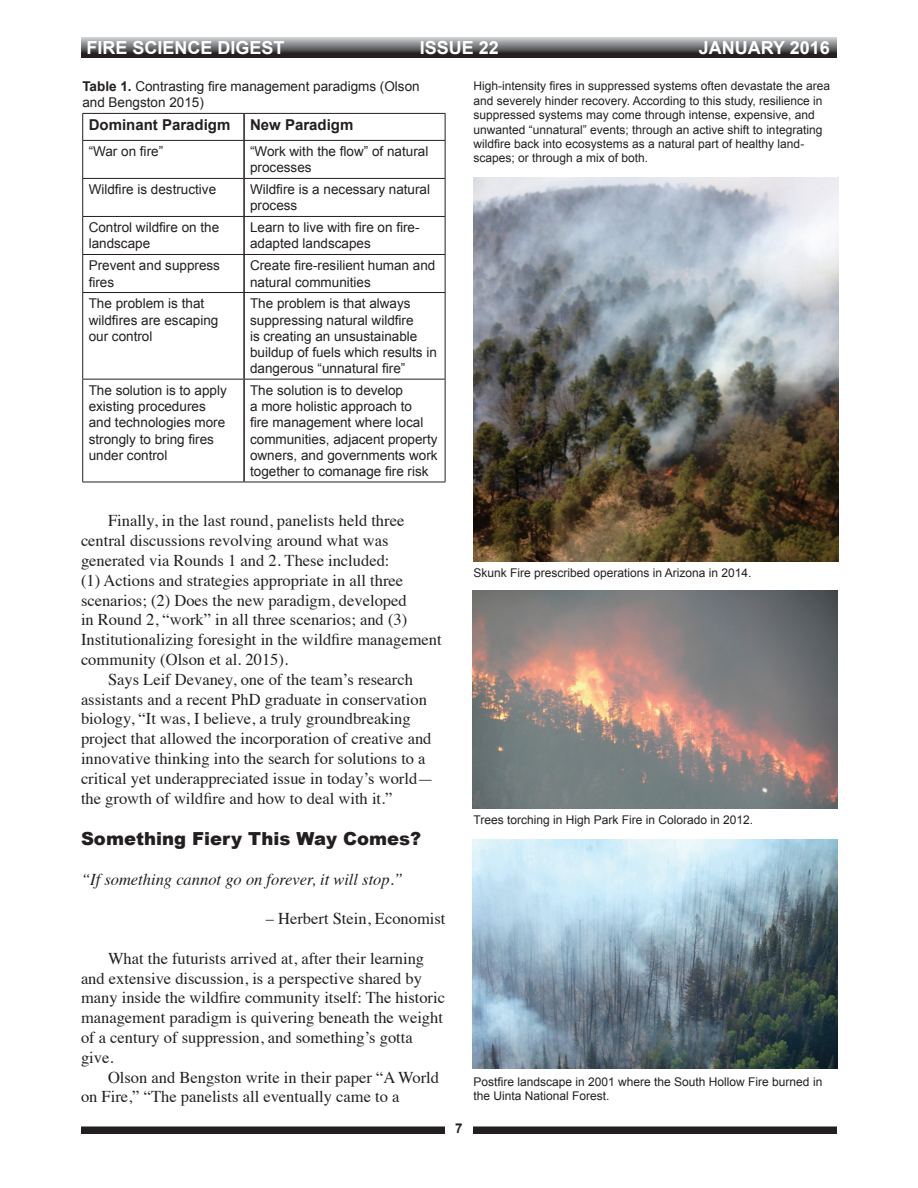
<style>
.page{position:relative;width:918px;height:1188px;background:#fff}
.page>*{position:absolute;margin:0;border:0;box-sizing:border-box;transform-origin:0 0}
.t1{font:700 18px "Arial";color:#fff}
.t2{font:900 18px "Arial";color:#231f20}
.t3{font:16.5px/19.8px "Times";color:#231f20}
.t4{font:italic 16.5px "Times";color:#231f20}
.t5{font:700 15px "Arial";color:#231f20}
.Footnote_Text{font:13.5px/16.2px "Arial";color:#231f20}
.t6{font:700 13.5px "Arial";color:#231f20}
.t7{font:12px/14.4px "Arial";color:#231f20}
.s1{font-weight:700}
</style>
<div class="page">
<div style="left:81px;top:1126px;width:756px;height:8px;background:#231f20"></div>
<div style="left:446px;top:1116px;width:27px;height:32px;background:#fff"></div>
<svg style="left:81px;top:38px;width:756px;height:20px;background:#68686a"></svg>
<hr style="left:243px;top:114px;width:2px;height:26px;background:#231f20">
<hr style="left:243px;top:141px;width:2px;height:37px;background:#231f20">
<hr style="left:243px;top:179px;width:2px;height:37px;background:#231f20">
<hr style="left:243px;top:217px;width:2px;height:37px;background:#231f20">
<hr style="left:243px;top:255px;width:2px;height:37px;background:#231f20">
<hr style="left:243px;top:293px;width:2px;height:86px;background:#231f20">
<hr style="left:243px;top:380px;width:2px;height:102px;background:#231f20">
<hr style="left:82px;top:113px;width:162px;height:1px;background:#231f20">
<svg style="left:82px;top:114px;width:1px;height:26px"></svg>
<hr style="left:244px;top:113px;width:202px;height:1px;background:#231f20">
<svg style="left:445px;top:114px;width:1px;height:26px"></svg>
<hr style="left:82px;top:140px;width:162px;height:1px;background:#231f20">
<hr style="left:82px;top:141px;width:1px;height:37px;background:#231f20">
<hr style="left:244px;top:140px;width:202px;height:1px;background:#231f20">
<hr style="left:445px;top:141px;width:1px;height:37px;background:#231f20">
<hr style="left:82px;top:178px;width:162px;height:1px;background:#231f20">
<hr style="left:82px;top:179px;width:1px;height:37px;background:#231f20">
<hr style="left:244px;top:178px;width:202px;height:1px;background:#231f20">
<hr style="left:445px;top:179px;width:1px;height:37px;background:#231f20">
<hr style="left:82px;top:216px;width:162px;height:1px;background:#231f20">
<hr style="left:82px;top:217px;width:1px;height:37px;background:#231f20">
<hr style="left:244px;top:216px;width:202px;height:1px;background:#231f20">
<hr style="left:445px;top:217px;width:1px;height:37px;background:#231f20">
<hr style="left:82px;top:254px;width:162px;height:1px;background:#231f20">
<hr style="left:82px;top:255px;width:1px;height:37px;background:#231f20">
<hr style="left:244px;top:254px;width:202px;height:1px;background:#231f20">
<hr style="left:445px;top:255px;width:1px;height:37px;background:#231f20">
<hr style="left:82px;top:292px;width:162px;height:1px;background:#231f20">
<hr style="left:82px;top:293px;width:1px;height:86px;background:#231f20">
<hr style="left:244px;top:292px;width:202px;height:1px;background:#231f20">
<hr style="left:445px;top:293px;width:1px;height:86px;background:#231f20">
<hr style="left:82px;top:379px;width:162px;height:1px;background:#231f20">
<hr style="left:82px;top:380px;width:1px;height:102px;background:#231f20">
<hr style="left:244px;top:379px;width:202px;height:1px;background:#231f20">
<hr style="left:445px;top:380px;width:1px;height:102px;background:#231f20">
<hr style="left:82px;top:482px;width:162px;height:1px;background:#231f20">
<hr style="left:244px;top:482px;width:202px;height:1px;background:#231f20">
<img style="left:474px;top:178px;width:364px;height:383px">
<img style="left:473px;top:591px;width:364px;height:218px">
<img style="left:473px;top:839px;width:364px;height:229px">
<p class="t1" style="left:87px;top:35px;width:200px">FIRE SCIENCE DIGEST</p>
<p class="t1" style="left:420px;top:35px;width:81px">ISSUE 22</p>
<p class="t1" style="left:699px;top:35px;width:132px">JANUARY 2016</p>
<p class="Footnote_Text" style="left:82px;top:78px;width:339px"><span class="s1">Table 1.</span> Contrasting fire management paradigms (Olson and Bengston 2015)</p>
<p class="t5" style="left:89px;top:115px;width:143px">Dominant Paradigm</p>
<p class="t5" style="left:250px;top:115px;width:105px">New Paradigm</p>
<p class="Footnote_Text" style="left:89px;top:144px;width:76px">“War on fire”</p>
<p class="Footnote_Text" style="left:250px;top:144px;width:180px">“Work with the flow” of natural processes</p>
<p class="Footnote_Text" style="left:89px;top:182px;width:129px">Wildfire is destructive</p>
<p class="Footnote_Text" style="left:250px;top:182px;width:182px">Wildfire is a necessary natural process</p>
<p class="Footnote_Text" style="left:89px;top:220px;width:132px">Control wildfire on the landscape</p>
<p class="Footnote_Text" style="left:250px;top:220px;width:171px">Learn to live with fire on fire&shy;adapted landscapes</p>
<p class="Footnote_Text" style="left:89px;top:258px;width:133px">Prevent and suppress fires</p>
<p class="Footnote_Text" style="left:250px;top:258px;width:187px">Create fire-resilient human and natural communities</p>
<p class="Footnote_Text" style="left:89px;top:296px;width:131px">The problem is that wildfires are escaping our control</p>
<p class="Footnote_Text" style="left:250px;top:296px;width:188px">The problem is that always suppressing natural wildfire<br>is creating an unsustainable buildup of fuels which results in dangerous “unnatural fire”</p>
<p class="Footnote_Text" style="left:89px;top:382px;width:140px">The solution is to apply existing procedures and technologies more strongly to bring fires under control</p>
<p class="Footnote_Text" style="left:250px;top:382px;width:189px">The solution is to develop<br>a more holistic approach to<br>fire management where local communities, adjacent property owners, and governments work together to comanage fire risk</p>
<p class="t7" style="left:474px;top:79px;width:358px">High-intensity fires in suppressed systems often devastate the area and severely hinder recovery. According to this study, resilience in suppressed systems may come through intense, expensive, and unwanted “unnatural” events; through an active shift to integrating wildfire back into ecosystems as a natural part of healthy land&shy;scapes; or through a mix of both.</p>
<p class="t3" style="left:81px;top:510px;width:362px;text-indent:27px">Finally, in the last round, panelists held three central discussions revolving around what was generated via Rounds 1 and 2. These included:<br>(1) Actions and strategies appropriate in all three scenarios; (2) Does the new paradigm, developed<br>in Round 2, “work” in all three scenarios; and (3)<br>Institutionalizing foresight in the wildfire management community (Olson et al. 2015).</p>
<p class="t3" style="left:81px;top:668px;width:354px;text-indent:27px">Says Leif Devaney, one of the team’s research assistants and a recent PhD graduate in conservation biology, “It was, I believe, a truly groundbreaking project that allowed the incorporation of creative and innovative thinking into the search for solutions to a critical yet underappreciated issue in today’s world— the growth of wildfire and how to deal with it.”</p>
<p class="t2" style="left:81px;top:826px;width:342px">Something Fiery This Way Comes?</p>
<p class="t4" style="left:81px;top:865px;width:324px">“If something cannot go on forever, it will stop.”</p>
<p class="t3" style="left:266px;top:907px;width:181px">– Herbert Stein, Economist</p>
<p class="t3" style="left:81px;top:947px;width:366px;text-indent:27px">What the futurists arrived at, after their learning and extensive discussion, is a perspective shared by many inside the wildfire community itself: The historic management paradigm is quivering beneath the weight of a century of suppression, and something’s gotta give.</p>
<p class="t3" style="left:81px;top:1066px;width:360px;text-indent:27px">Olson and Bengston write in their paper “A World on Fire,” “The panelists all eventually came to a</p>
<p class="t6" style="left:455px;top:1120px;width:9px">7</p>
<p class="t7" style="left:474px;top:565px;width:280px">Skunk Fire prescribed operations in Arizona in 2014.</p>
<p class="t7" style="left:474px;top:813px;width:281px">Trees torching in High Park Fire in Colorado in 2012.</p>
<p class="t7" style="left:474px;top:1074px;width:350px">Postfire landscape in 2001 where the South Hollow Fire burned in the Uinta National Forest.</p>
</div>
